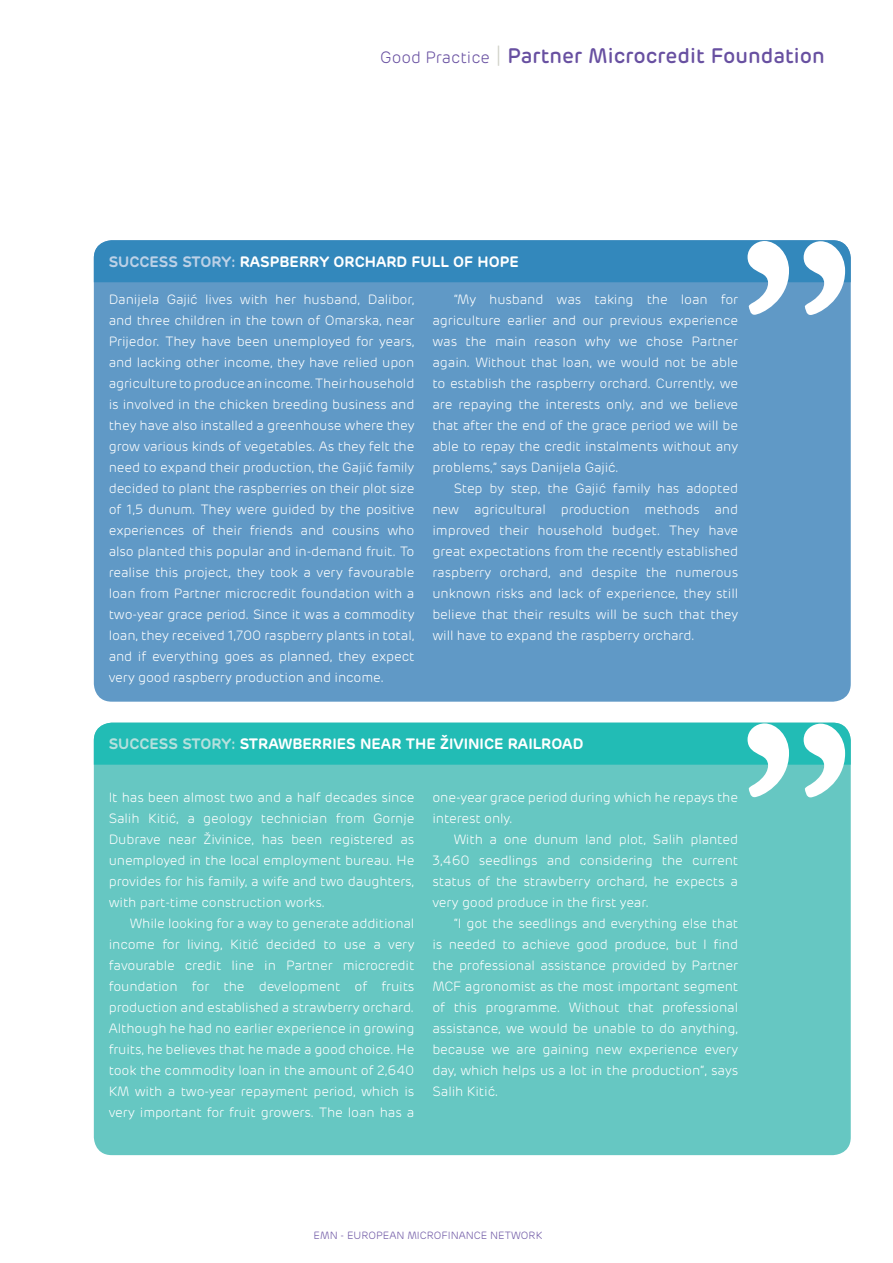
<style>
.page{position:relative;width:893px;height:1263px;background:#fff}
.page>*{position:absolute;margin:0;border:0;box-sizing:border-box;transform-origin:0 0}
.Grande{font:500 21px "Rubrik";color:#6850a1}
.SUBT_ficha{font:600 15px "Rubrik";color:#fff}
.TEXTO2col{font:300 13.5px/21px "Rubrik";letter-spacing:-.01em;color:#fff;text-align:justify}
.t1{font:300 10.5px "Rubrik";color:#6850a1}
.s1{font-weight:300;font-size:16.5px}
.s2{font-weight:300;color:#d0d1c8}
.s3{color:#bcd1e7}
.s4{color:#b5e0dd}
</style>
<div class="page">
<div style="left:94px;top:240px;width:757px;height:462px;background:#6099c6;border-radius:18px"></div>
<div style="left:94px;top:723px;width:757px;height:432px;background:#66c7c2;border-radius:18px"></div>
<svg style="left:94px;top:240px;width:757px;height:75px"></svg>
<svg style="left:94px;top:723px;width:757px;height:74px"></svg>
<p class="Grande" style="left:380px;top:42px;width:446px"><span class="s1">Good Practice</span> <span class="s2">|</span> Partner Microcredit Foundation</p>
<p class="SUBT_ficha" style="left:109px;top:252px;width:412px"><span class="s3">SUCCESS STORY:</span> RASPBERRY ORCHARD FULL OF HOPE</p>
<p class="TEXTO2col" style="left:109px;top:289px;width:307px">Danijela Gajić lives with her husband, Dalibor, and three children in the town of Omarska, near Prijedor. They have been unemployed for years, and lacking other income, they have relied upon agriculture to produce an income. Their household is involved in the chicken breeding business and they have also installed a greenhouse where they grow various kinds of vegetables. As they felt the need to expand their production, the Gajić family decided to plant the raspberries on their plot size of 1,5 dunum. They were guided by the positive experiences of their friends and cousins who also planted this popular and in-demand fruit. To realise this project, they took a very favourable loan from Partner microcredit foundation with a two-year grace period. Since it was a commodity loan, they received 1,700 raspberry plants in total, and if everything goes as planned, they expect very good raspberry production and income.</p>
<p class="TEXTO2col" style="left:432px;top:289px;width:307px;text-indent:21px">“My husband was taking the loan for agriculture earlier and our previous experience was the main reason why we chose Partner again. Without that loan, we would not be able to establish the raspberry orchard. Currently, we are repaying the interests only, and we believe that after the end of the grace period we will be able to repay the credit instalments without any problems,” says Danijela Gajić.</p>
<p class="TEXTO2col" style="left:432px;top:478px;width:307px;text-indent:21px">Step by step, the Gajić family has adopted new agricultural production methods and improved their household budget. They have great expectations from the recently established raspberry orchard, and despite the numerous unknown risks and lack of experience, they still believe that their results will be such that they will have to expand the raspberry orchard.</p>
<p class="SUBT_ficha" style="left:109px;top:734px;width:476px"><span class="s4">SUCCESS STORY:</span> STRAWBERRIES NEAR THE ŽIVINICE RAILROAD</p>
<p class="TEXTO2col" style="left:109px;top:787px;width:307px">It has been almost two and a half decades since Salih Kitić, a geology technician from Gornje Dubrave near Živinice, has been registered as unemployed in the local employment bureau. He provides for his family, a wife and two daughters, with part-time construction works.</p>
<p class="TEXTO2col" style="left:109px;top:913px;width:307px;text-indent:21px">While looking for a way to generate additional income for living, Kitić decided to use a very favourable credit line in Partner microcredit foundation for the development of fruits production and established a strawberry orchard.<br>Although he had no earlier experience in growing fruits, he believes that he made a good choice. He took the commodity loan in the amount of 2,640<br>KM with a two-year repayment period, which is very important for fruit growers. The loan has a</p>
<p class="TEXTO2col" style="left:432px;top:787px;width:307px">one-year grace period during which he repays the interest only.</p>
<p class="TEXTO2col" style="left:432px;top:829px;width:307px;text-indent:21px">With a one dunum land plot, Salih planted 3,460 seedlings and considering the current status of the strawberry orchard, he expects a very good produce in the first year.</p>
<p class="TEXTO2col" style="left:432px;top:913px;width:307px;text-indent:21px">“I got the seedlings and everything else that is needed to achieve good produce, but I find the professional assistance provided by Partner MCF agronomist as the most important segment of this programme. Without that professional assistance, we would be unable to do anything, because we are gaining new experience every day, which helps us a lot in the production“, says Salih Kitić.</p>
<p class="t1" style="left:314px;top:1229px;width:230px">EMN - EUROPEAN MICROFINANCE NETWORK</p>
</div>
